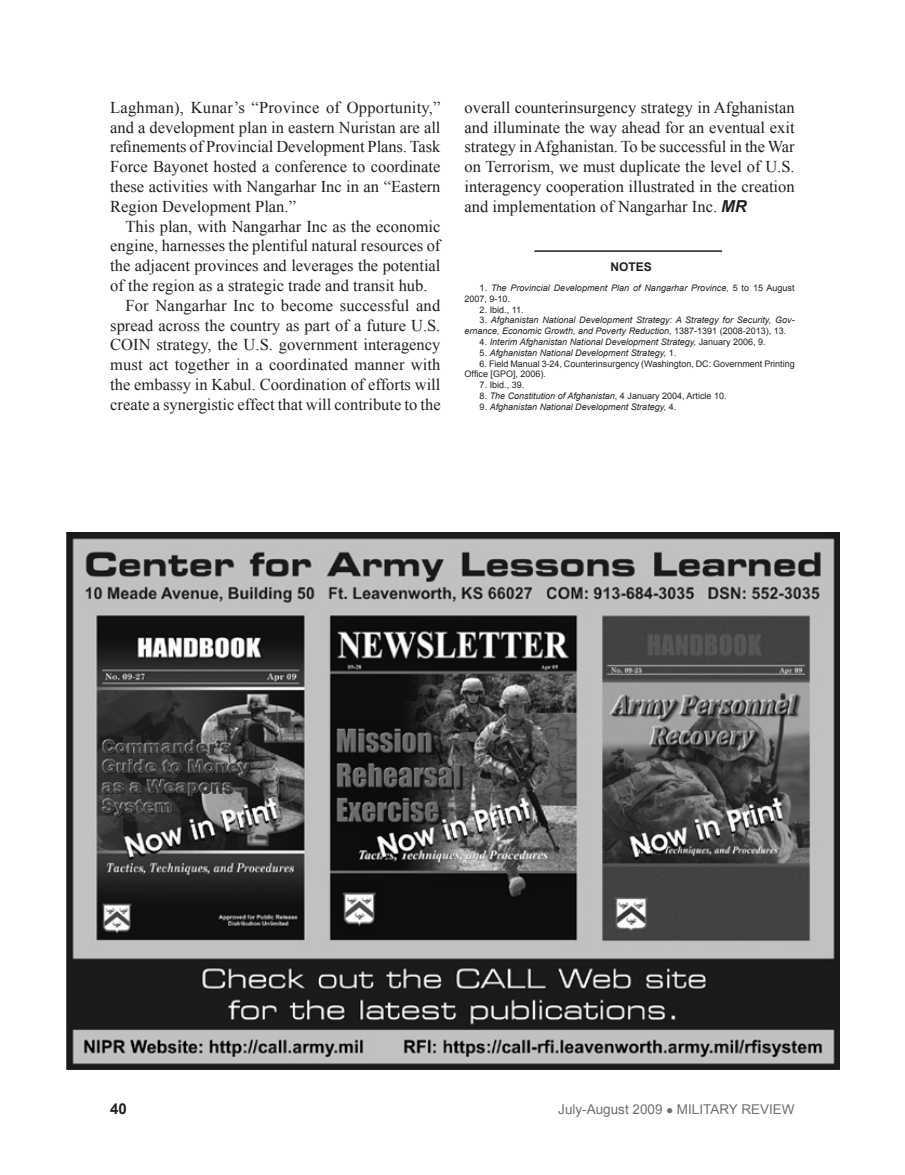
<style>
.page{position:relative;width:905px;height:1175px;background:#fff}
.page>*{position:absolute;margin:0;border:0;box-sizing:border-box;transform-origin:0 0}
.fob{font:16.5px/19.8px "Times New Roman";color:#231f20;text-align:justify}
.t1{font:700 15px "Arial";color:#231f20}
.t2{font:13.5px "Arial";color:#6d6f71}
.bio{font:700 12px "Arial";color:#231f20}
.ftnote{font:italic 9px/10.8px "Arial";color:#231f20}
.ftnote-2{font:9px/10.8px "Arial";color:#231f20}
.s1{font-family:"Arial";font-weight:700;font-style:italic}
.s2{font-style:normal}
</style>
<div class="page">
<hr style="left:534px;top:250px;width:188px;height:2px;background:#231f20">
<img style="left:67px;top:532px;width:772px;height:537px">
<p class="fob" style="left:110px;top:97px;width:332px">Laghman), Kunar’s “Province of Opportunity,” and a development plan in eastern Nuristan are all refinements of Provincial Development Plans. Task Force Bayonet hosted a conference to coordinate these activities with Nangarhar Inc in an “Eastern Region Development Plan.”</p>
<p class="fob" style="left:110px;top:216px;width:332px;text-indent:15px">This plan, with Nangarhar Inc as the economic engine, harnesses the plentiful natural resources of the adjacent provinces and leverages the potential of the region as a strategic trade and transit hub.</p>
<p class="fob" style="left:110px;top:295px;width:332px;text-indent:15px">For Nangarhar Inc to become successful and spread across the country as part of a future U.S.<br>COIN strategy, the U.S. government interagency must act together in a coordinated manner with the embassy in Kabul. Coordination of efforts will create a synergistic effect that will contribute to the</p>
<p class="fob" style="left:464px;top:97px;width:332px">overall counterinsurgency strategy in Afghanistan and illuminate the way ahead for an eventual exit strategy in Afghanistan. To be successful in the War on Terrorism, we must duplicate the level of U.S. interagency cooperation illustrated in the creation and implementation of Nangarhar Inc. <span class="s1">MR</span></p>
<p class="bio" style="left:610px;top:258px;width:43px">NOTES</p>
<p class="ftnote" style="left:464px;top:282px;width:332px;text-indent:15px"><span class="s2">1.</span> The Provincial Development Plan of Nangarhar Province, <span class="s2">5 to 15 August<br>2007, 9-10.</span></p>
<p class="ftnote-2" style="left:479px;top:304px;width:45px">2. Ibid., 11.</p>
<p class="ftnote" style="left:464px;top:315px;width:332px;text-indent:15px"><span class="s2">3.</span> Afghanistan National Development Strategy: A Strategy for Security, Gov&shy;ernance, Economic Growth, and Poverty Reduction<span class="s2">, 1387-1391 (2008-2013), 13.</span></p>
<p class="ftnote" style="left:479px;top:336px;width:287px"><span class="s2">4.</span> Interim Afghanistan National Development Strategy, <span class="s2">January 2006, 9.</span></p>
<p class="ftnote" style="left:479px;top:347px;width:198px"><span class="s2">5.</span> Afghanistan National Development Strategy, <span class="s2">1.</span></p>
<p class="ftnote-2" style="left:464px;top:358px;width:332px;text-indent:15px">6. Field Manual 3-24, Counterinsurgency (Washington, DC: Government Printing<br>Office [GPO], 2006).</p>
<p class="ftnote-2" style="left:479px;top:380px;width:46px">7. Ibid., 39.</p>
<p class="ftnote" style="left:479px;top:390px;width:248px"><span class="s2">8.</span> The Constitution of Afghanistan<span class="s2">, 4 January 2004, Article 10.</span></p>
<p class="ftnote" style="left:479px;top:401px;width:198px"><span class="s2">9.</span> Afghanistan National Development Strategy, <span class="s2">4.</span></p>
<p class="t1" style="left:110px;top:1098px;width:18px">40</p>
<p class="t2" style="left:558px;top:1100px;width:238px">July-August 2009 ● MILITARY REVIEW</p>
</div>
